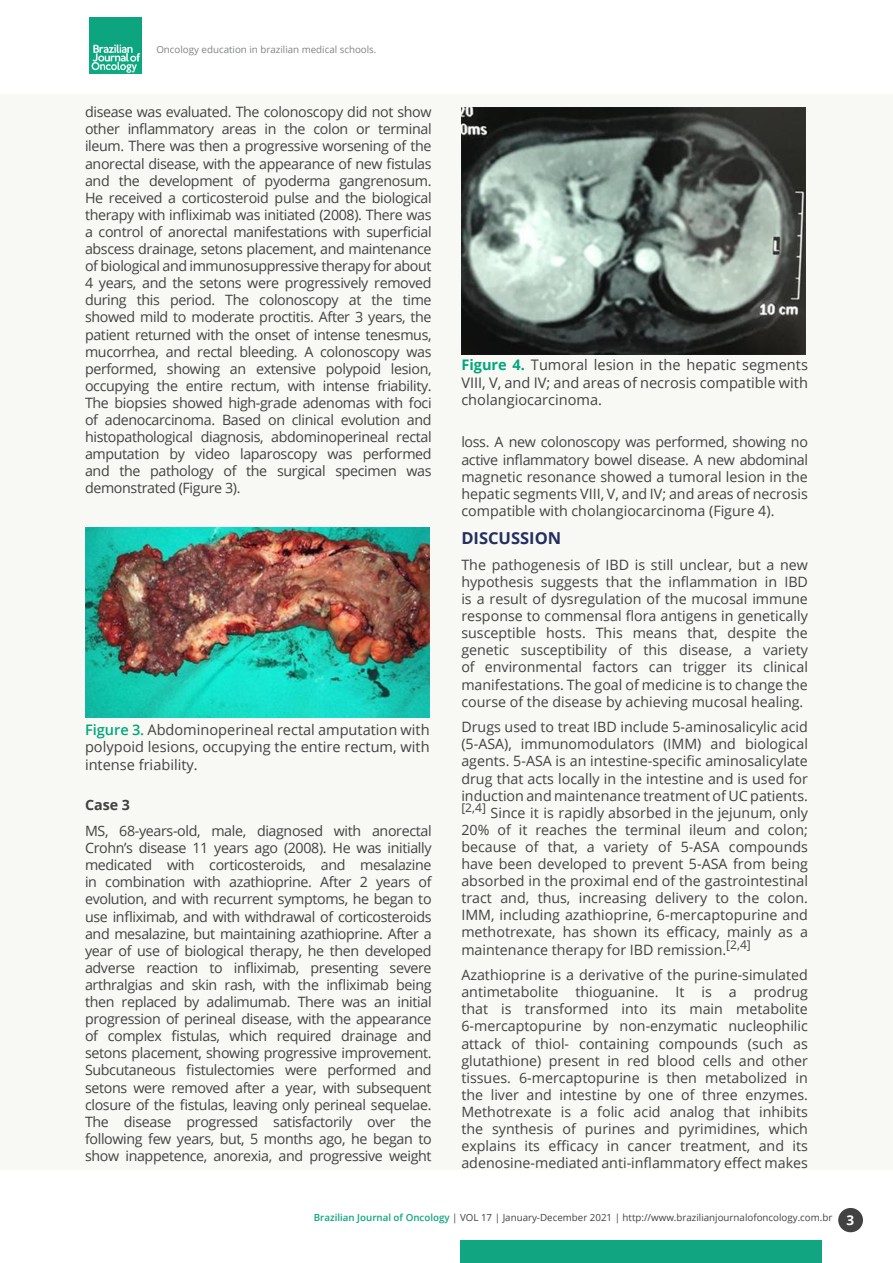
<style>
.page{position:relative;width:893px;height:1263px;background:#fff}
.page>*{position:absolute;margin:0;border:0;box-sizing:border-box;transform-origin:0 0}
.t1{font:700 16.5px "Open Sans";color:#242f5f}
.t2{font:14.55px/17.4px "Open Sans";color:#424243;text-align:justify}
.t3{font:14.25px/17.1px "Open Sans";color:#424243;text-align:justify}
.t4{font:700 14.25px "Open Sans";color:#424243}
.t5{font:700 13.5px "Open Sans";color:#fff}
.t6{font:9.75px "Open Sans";color:#424243}
.t7{font:9.75px "Open Sans";color:#808285}
.s1{font-weight:600;color:#00a77b}
.s2{font-weight:700;color:#00a77b}
.s3{font-weight:600;color:#11a581}
</style>
<div class="page">
<div style="left:0;top:94px;width:893px;height:1075px;background:#f8f8f4"></div>
<div style="left:460px;top:1240px;width:362px;height:23px;background:#11a581"></div>
<div style="left:838px;top:1208px;width:25px;height:24px;background:#424243;border-radius:50%"></div>
<img style="left:89px;top:17px;width:52px;height:57px">
<img style="left:85px;top:527px;width:345px;height:190px">
<img style="left:461px;top:107px;width:345px;height:247px">
<p class="t7" style="left:156px;top:43px;width:222px">Oncology education in brazilian medical schools.</p>
<p class="t3" style="left:85px;top:103px;width:348px">disease was evaluated. The colonoscopy did not show other inflammatory areas in the colon or terminal ileum. There was then a progressive worsening of the anorectal disease, with the appearance of new fistulas and the development of pyoderma gangrenosum.<br>He received a corticosteroid pulse and the biological therapy with infliximab was initiated (2008). There was a control of anorectal manifestations with superficial abscess drainage, setons placement, and maintenance of biological and immunosuppressive therapy for about 4 years, and the setons were progressively removed during this period. The colonoscopy at the time showed mild to moderate proctitis. After 3 years, the patient returned with the onset of intense tenesmus, mucorrhea, and rectal bleeding. A colonoscopy was performed, showing an extensive polypoid lesion, occupying the entire rectum, with intense friability.<br>The biopsies showed high-grade adenomas with foci of adenocarcinoma. Based on clinical evolution and histopathological diagnosis, abdominoperineal rectal amputation by video laparoscopy was performed and the pathology of the surgical specimen was demonstrated (Figure 3).</p>
<p class="t2" style="left:85px;top:720px;width:346px"><span class="s1">Figure 3.</span> Abdominoperineal rectal amputation with polypoid lesions, occupying the entire rectum, with intense friability.</p>
<p class="t4" style="left:85px;top:795px;width:47px">Case 3</p>
<p class="t3" style="left:85px;top:822px;width:348px">MS, 68-years-old, male, diagnosed with anorectal Crohn’s disease 11 years ago (2008). He was initially medicated with corticosteroids, and mesalazine in combination with azathioprine. After 2 years of evolution, and with recurrent symptoms, he began to use infliximab, and with withdrawal of corticosteroids and mesalazine, but maintaining azathioprine. After a year of use of biological therapy, he then developed adverse reaction to infliximab, presenting severe arthralgias and skin rash, with the infliximab being then replaced by adalimumab. There was an initial progression of perineal disease, with the appearance of complex fistulas, which required drainage and setons placement, showing progressive improvement.<br>Subcutaneous fistulectomies were performed and setons were removed after a year, with subsequent closure of the fistulas, leaving only perineal sequelae.<br>The disease progressed satisfactorily over the following few years, but, 5 months ago, he began to show inappetence, anorexia, and progressive weight</p>
<p class="t2" style="left:461px;top:356px;width:348px"><span class="s2">Figure 4.</span> Tumoral lesion in the hepatic segments VIII, V, and IV; and areas of necrosis compatible with cholangiocarcinoma.</p>
<p class="t3" style="left:461px;top:433px;width:348px">loss. A new colonoscopy was performed, showing no active inflammatory bowel disease. A new abdominal magnetic resonance showed a tumoral lesion in the hepatic segments VIII, V, and IV; and areas of necrosis compatible with cholangiocarcinoma (Figure 4).</p>
<p class="t1" style="left:461px;top:526px;width:101px">DISCUSSION</p>
<p class="t3" style="left:461px;top:556px;width:348px">The pathogenesis of IBD is still unclear, but a new hypothesis suggests that the inflammation in IBD is a result of dysregulation of the mucosal immune response to commensal flora antigens in genetically susceptible hosts. This means that, despite the genetic susceptibility of this disease, a variety of environmental factors can trigger its clinical manifestations. The goal of medicine is to change the course of the disease by achieving mucosal healing.</p>
<p class="t3" style="left:461px;top:718px;width:348px">Drugs used to treat IBD include 5-aminosalicylic acid (5-ASA), immunomodulators (IMM) and biological agents. 5-ASA is an intestine-specific aminosalicylate drug that acts locally in the intestine and is used for induction and maintenance treatment of UC patients. <sup>[2,4]</sup> Since it is rapidly absorbed in the jejunum, only 20% of it reaches the terminal ileum and colon; because of that, a variety of 5-ASA compounds have been developed to prevent 5-ASA from being absorbed in the proximal end of the gastrointestinal tract and, thus, increasing delivery to the colon.<br>IMM, including azathioprine, 6-mercaptopurine and methotrexate, has shown its efficacy, mainly as a maintenance therapy for IBD remission.<sup>[2,4]</sup></p>
<p class="t3" style="left:461px;top:966px;width:348px">Azathioprine is a derivative of the purine-simulated antimetabolite thioguanine. It is a prodrug that is transformed into its main metabolite 6-mercaptopurine by non-enzymatic nucleophilic attack of thiol- containing compounds (such as glutathione) present in red blood cells and other tissues. 6-mercaptopurine is then metabolized in the liver and intestine by one of three enzymes.<br>Methotrexate is a folic acid analog that inhibits the synthesis of purines and pyrimidines, which explains its efficacy in cancer treatment, and its adenosine-mediated anti-inflammatory effect makes</p>
<p class="t6" style="left:314px;top:1211px;width:520px"><span class="s3">Brazilian Journal of Oncology</span> | VOL 17 | January-December 2021 | http://www.brazilianjournalofoncology.com.br</p>
<p class="t5" style="left:847px;top:1211px;width:9px">3</p>
</div>
